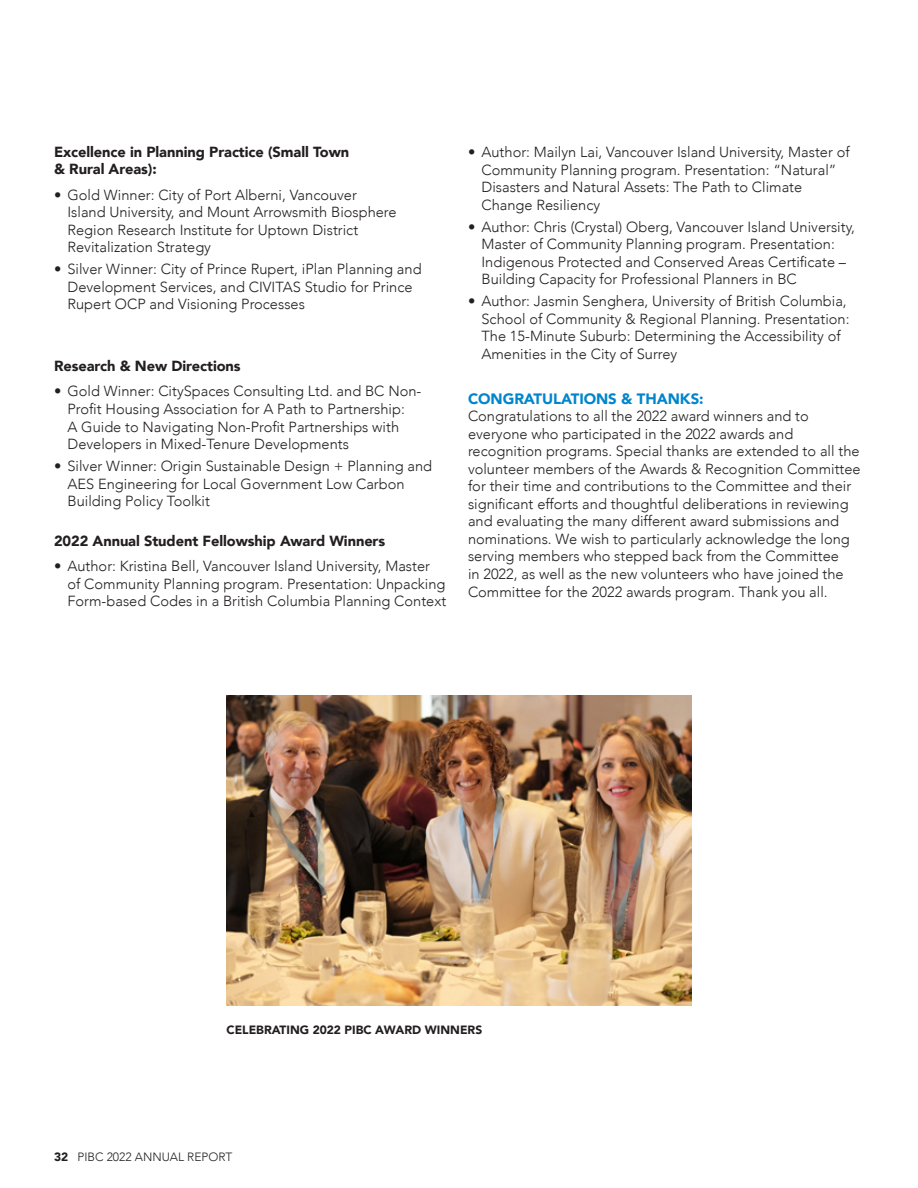
<style>
.page{position:relative;width:918px;height:1188px;background:#fff}
.page>*{position:absolute;margin:0;border:0;box-sizing:border-box;transform-origin:0 0}
.t1{font:900 15px "Avenir";letter-spacing:-.005em;color:#0085cb}
.t2{font:300 14.7px/17.5px "Avenir";color:#231f20}
.t3{font:900 14.7px/17.5px "Avenir";letter-spacing:-.005em;color:#231f20}
.t4{font:900 12px "Avenir";color:#231f20}
.t5{font:300 12px "Avenir";color:#231f20}
.s1{font-weight:900}
</style>
<div class="page">
<img style="left:226px;top:695px;width:466px;height:310px">
<p class="t3" style="left:54px;top:143px;width:297px">Excellence in Planning Practice (Small Town &amp; Rural Areas):</p>
<p class="t2" style="left:67px;top:186px;width:331px;text-indent:-13px">• Gold Winner: City of Port Alberni, Vancouver Island University, and Mount Arrowsmith Biosphere Region Research Institute for Uptown District Revitalization Strategy</p>
<p class="t2" style="left:67px;top:260px;width:356px;text-indent:-13px">• Silver Winner: City of Prince Rupert, iPlan Planning and<br>Development Services, and CIVITAS Studio for Prince<br>Rupert OCP and Visioning Processes</p>
<p class="t3" style="left:54px;top:357px;width:188px">Research &amp; New Directions</p>
<p class="t2" style="left:67px;top:383px;width:355px;text-indent:-13px">• Gold Winner: CitySpaces Consulting Ltd. and BC Non-Profit Housing Association for A Path to Partnership:<br>A Guide to Navigating Non-Profit Partnerships with Developers in Mixed-Tenure Developments</p>
<p class="t2" style="left:67px;top:457px;width:366px;text-indent:-13px">• Silver Winner: Origin Sustainable Design + Planning and<br>AES Engineering for Local Government Low Carbon<br>Building Policy Toolkit</p>
<p class="t3" style="left:54px;top:532px;width:333px">2022 Annual Student Fellowship Award Winners</p>
<p class="t2" style="left:67px;top:558px;width:380px;text-indent:-13px">• Author: Kristina Bell, Vancouver Island University, Master of Community Planning program. Presentation: Unpacking<br>Form-based Codes in a British Columbia Planning Context</p>
<p class="t2" style="left:482px;top:143px;width:370px;text-indent:-13px">• Author: Mailyn Lai, Vancouver Island University, Master of Community Planning program. Presentation: “Natural” Disasters and Natural Assets: The Path to Climate Change Resiliency</p>
<p class="t2" style="left:482px;top:218px;width:375px;text-indent:-13px">• Author: Chris (Crystal) Oberg, Vancouver Island University, Master of Community Planning program. Presentation:<br>Indigenous Protected and Conserved Areas Certificate – Building Capacity for Professional Planners in BC</p>
<p class="t2" style="left:482px;top:293px;width:370px;text-indent:-13px">• Author: Jasmin Senghera, University of British Columbia, School of Community &amp; Regional Planning. Presentation:<br>The 15-Minute Suburb: Determining the Accessibility of Amenities in the City of Surrey</p>
<p class="t1" style="left:468px;top:385px;width:237px">CONGRATULATIONS &amp; THANKS:</p>
<p class="t2" style="left:468px;top:407px;width:394px">Congratulations to all the 2022 award winners and to everyone who participated in the 2022 awards and recognition programs. Special thanks are extended to all the volunteer members of the Awards &amp; Recognition Committee for their time and contributions to the Committee and their significant efforts and thoughtful deliberations in reviewing and evaluating the many different award submissions and nominations. We wish to particularly acknowledge the long serving members who stepped back from the Committee<br>in 2022, as well as the new volunteers who have joined the Committee for the 2022 awards program. Thank you all.</p>
<p class="t4" style="left:226px;top:1020px;width:257px">CELEBRATING 2022 PIBC AWARD WINNERS</p>
<p class="t5" style="left:54px;top:1150px;width:180px"><span class="s1">32</span> PIBC 2022 ANNUAL REPORT</p>
</div>
